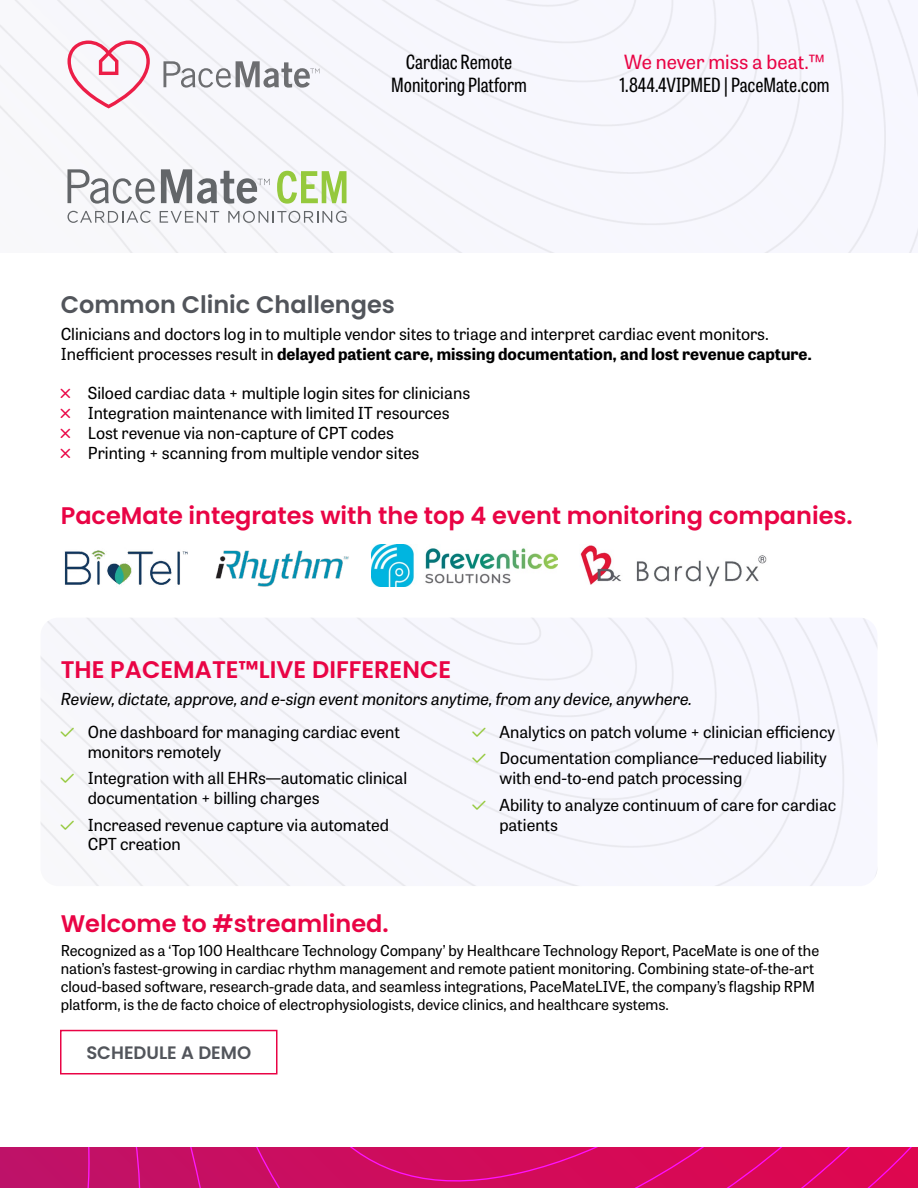
<style>
.page{position:relative;width:918px;height:1188px;background:#fff}
.page>*{position:absolute;margin:0;border:0;box-sizing:border-box;transform-origin:0 0}
.t1{font:600 24px "Poppins";color:#e90445}
.t2{font:600 24px "Poppins";color:#52555b}
.t3{font:19.5px/23.4px "Tablet Gothic Condensed";color:#000;text-align:center}
.t4{font:19.5px "Tablet Gothic";color:#e90445}
.t5{font:600 18px "Poppins";color:#52555b}
.t6{font:16.5px/19.8px "Tablet Gothic";color:#000}
.t7{font:italic 16.5px "Tablet Gothic";color:#000}
.t8{font:15px/18px "Tablet Gothic";color:#000}
.s1{font-weight:700}
.s2{color:#95c93d}
</style>
<div class="page">
<img style="left:0;top:0;width:918px;height:253px">
<svg style="left:68px;top:41px;width:82px;height:67px"></svg>
<svg style="left:163px;top:61px;width:157px;height:27px"></svg>
<svg style="left:0;top:1148px;width:918px;height:40px;background:#cf0c5e"></svg>
<img style="left:40px;top:618px;width:838px;height:268px">
<svg style="left:68px;top:211px;width:83px;height:12px"></svg>
<svg style="left:160px;top:211px;width:59px;height:12px"></svg>
<svg style="left:228px;top:211px;width:118px;height:12px"></svg>
<svg style="left:68px;top:169px;width:87px;height:35px"></svg>
<svg style="left:161px;top:169px;width:109px;height:35px"></svg>
<svg style="left:277px;top:171px;width:70px;height:33px"></svg>
<img style="left:372px;top:545px;width:185px;height:42px">
<img style="left:215px;top:550px;width:134px;height:37px">
<img style="left:64px;top:550px;width:124px;height:35px">
<div style="left:60px;top:1030px;width:218px;height:44px;border:2px solid #e90445"></div>
<img style="left:580px;top:545px;width:187px;height:42px">
<p class="t3" style="left:391px;top:49px;width:137px">Cardiac Remote<br>Monitoring Platform</p>
<p class="t4" style="left:624px;top:48px;width:202px">We never miss a beat.™</p>
<p class="t3" style="left:619px;top:73px;width:212px">1.844.4VIPMED | PaceMate.com</p>
<h1 class="t2" style="left:61px;top:291px;width:336px">Common Clinic Challenges</h1>
<p class="t6" style="left:61px;top:323px;width:753px">Clinicians and doctors log in to multiple vendor sites to triage and interpret cardiac event monitors.<br>Inefficient processes result in <span class="s1">delayed patient care, missing documentation, and lost revenue capture.</span></p>
<p class="t6" style="left:88px;top:383px;width:384px">Siloed cardiac data + multiple login sites for clinicians Integration maintenance with limited IT resources Lost revenue via non-capture of CPT codes<br>Printing + scanning from multiple vendor sites</p>
<h1 class="t1" style="left:61px;top:502px;width:794px">PaceMate integrates with the top 4 event monitoring companies.</h1>
<h1 class="t1" style="left:61px;top:656px;width:392px">THE PACEMATE™LIVE DIFFERENCE</h1>
<p class="t7" style="left:61px;top:686px;width:633px">Review, dictate, approve, and e-sign event monitors anytime, from any device, anywhere.</p>
<p class="t6" style="left:88px;top:721px;width:314px;text-indent:-27px"><span class="s2">✓</span> One dashboard for managing cardiac event monitors remotely</p>
<p class="t6" style="left:88px;top:768px;width:321px;text-indent:-27px"><span class="s2">✓</span> Integration with all EHRs—automatic clinical documentation + billing charges</p>
<p class="t6" style="left:88px;top:814px;width:303px;text-indent:-27px"><span class="s2">✓</span> Increased revenue capture via automated<br>CPT creation</p>
<p class="t6" style="left:472px;top:721px;width:364px"><span class="s2">✓</span> Analytics on patch volume + clinician efficiency</p>
<p class="t6" style="left:500px;top:748px;width:329px;text-indent:-27px"><span class="s2">✓</span> Documentation compliance—reduced liability with end-to-end patch processing</p>
<p class="t6" style="left:500px;top:794px;width:338px;text-indent:-27px"><span class="s2">✓</span> Ability to analyze continuum of care for cardiac patients</p>
<h1 class="t1" style="left:61px;top:909px;width:329px">Welcome to #streamlined.</h1>
<p class="t8" style="left:61px;top:941px;width:760px">Recognized as a ‘Top 100 Healthcare Technology Company’ by Healthcare Technology Report, PaceMate is one of the nation’s fastest-growing in cardiac rhythm management and remote patient monitoring. Combining state-of-the-art cloud-based software, research-grade data, and seamless integrations, PaceMateLIVE, the company’s flagship RPM platform, is the de facto choice of electrophysiologists, device clinics, and healthcare systems.</p>
<p class="t5" style="left:86px;top:1042px;width:166px">SCHEDULE A DEMO</p>
</div>
